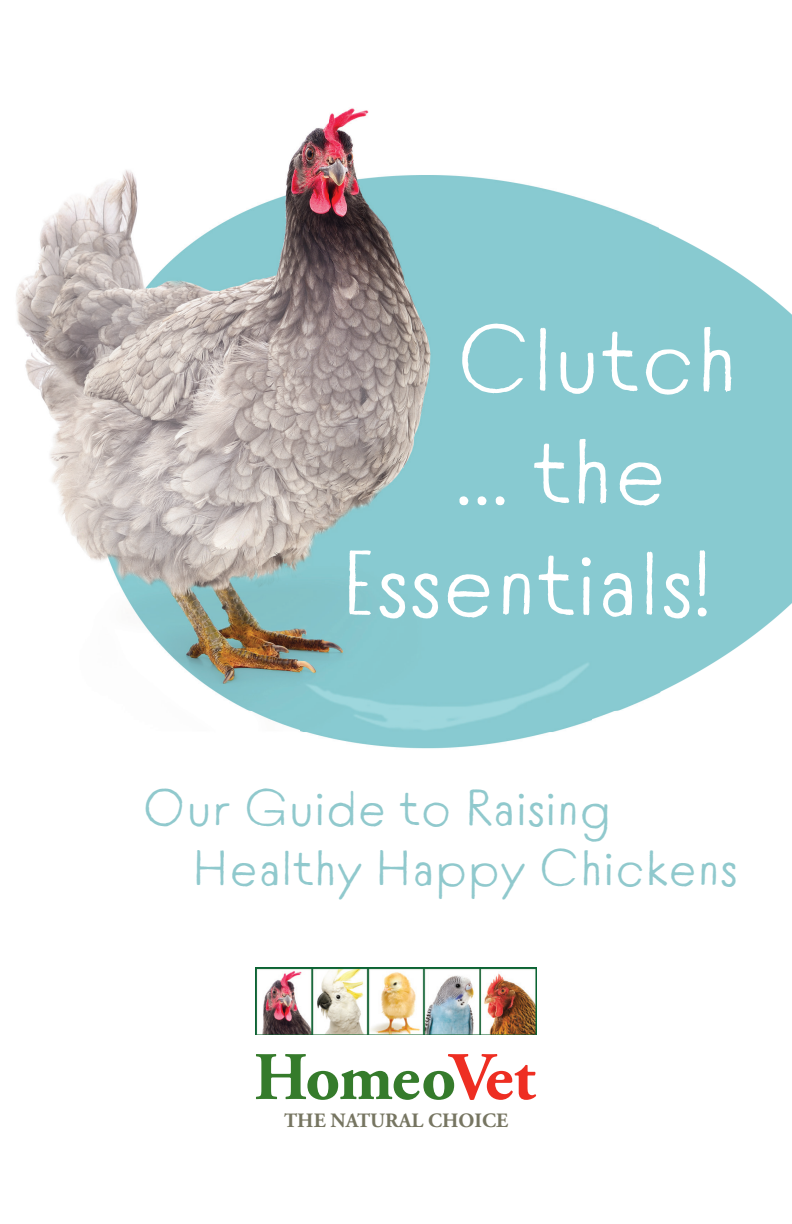
<style>
.page{position:relative;width:792px;height:1224px;background:#fff}
.page>*{position:absolute;margin:0;border:0;box-sizing:border-box;transform-origin:0 0}
.t1{font:92px "Tomarik Introvert";color:#fff}
.t2{font:50px/60px "Tomarik Introvert";color:#90c9cd}
.t3{font:700 20.4px "Adobe Garamond Pro";color:#767561}
</style>
<div class="page">
<img style="left:16px;top:108px;width:776px;height:641px">
<svg style="left:256px;top:1054px;width:280px;height:46px"></svg>
<img style="left:256px;top:968px;width:280px;height:67px">
<img style="left:301px;top:661px;width:290px;height:71px">
<h1 class="t1" style="left:455px;top:282px;width:285px">Clutch</h1>
<h1 class="t1" style="left:455px;top:394px;width:214px">... the</h1>
<h1 class="t1" style="left:340px;top:506px;width:373px">Essentials!</h1>
<p class="t2" style="left:192px;top:774px;width:547px;text-indent:-50px">Our Guide to Raising<br>Healthy Happy Chickens</p>
<p class="t3" style="left:284px;top:1108px;width:226px">THE NATURAL CHOICE</p>
</div>
